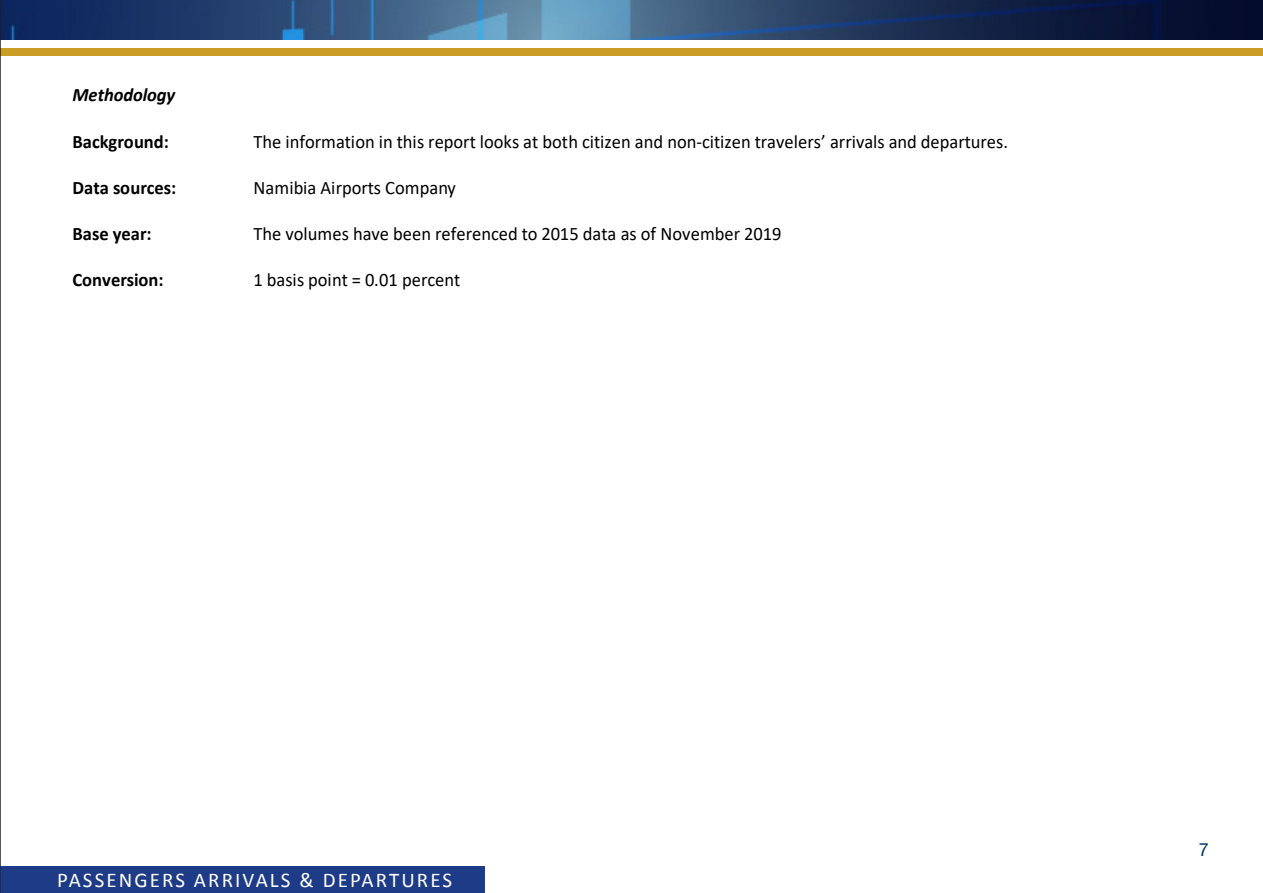
<style>
.page{position:relative;width:1263px;height:893px;background:#fff}
.page>*{position:absolute;margin:0;border:0;box-sizing:border-box;transform-origin:0 0}
.t1{font:21px "Calibri";letter-spacing:.1em;color:#fff}
.t2{font:19.05px "Calibri";color:#000}
.t3{font:700 19.05px "Calibri";color:#000}
.t4{font:italic 700 19.05px "Calibri";letter-spacing:-.005em;color:#000}
.t5{font:18px "Helvetica Neue";color:#023560}
</style>
<div class="page">
<img style="left:1px;top:0;width:1262px;height:39px">
<div style="left:0;top:49px;width:1263px;height:7px;background:#ca9e25"></div>
<div style="left:0;top:866px;width:485px;height:27px;background:#1d3b87"></div>
<hr style="left:0;top:0;width:1px;height:893px;background:#231f20">
<p class="t4" style="left:72px;top:81px;width:104px">Methodology</p>
<p class="t3" style="left:72px;top:128px;width:98px">Background:</p>
<p class="t2" style="left:254px;top:128px;width:756px">The information in this report looks at both citizen and non-citizen travelers’ arrivals and departures.</p>
<p class="t3" style="left:72px;top:174px;width:105px">Data sources:</p>
<p class="t2" style="left:254px;top:174px;width:204px">Namibia Airports Company</p>
<p class="t3" style="left:72px;top:220px;width:81px">Base year:</p>
<p class="t2" style="left:254px;top:221px;width:529px">The volumes have been referenced to 2015 data as of November 2019</p>
<p class="t3" style="left:72px;top:267px;width:93px">Conversion:</p>
<p class="t2" style="left:254px;top:267px;width:208px">1 basis point = 0.01 percent</p>
<p class="t1" style="left:57px;top:865px;width:396px">PASSENGERS ARRIVALS &amp; DEPARTURES</p>
<p class="t5" style="left:1199px;top:837px;width:12px">7</p>
</div>
